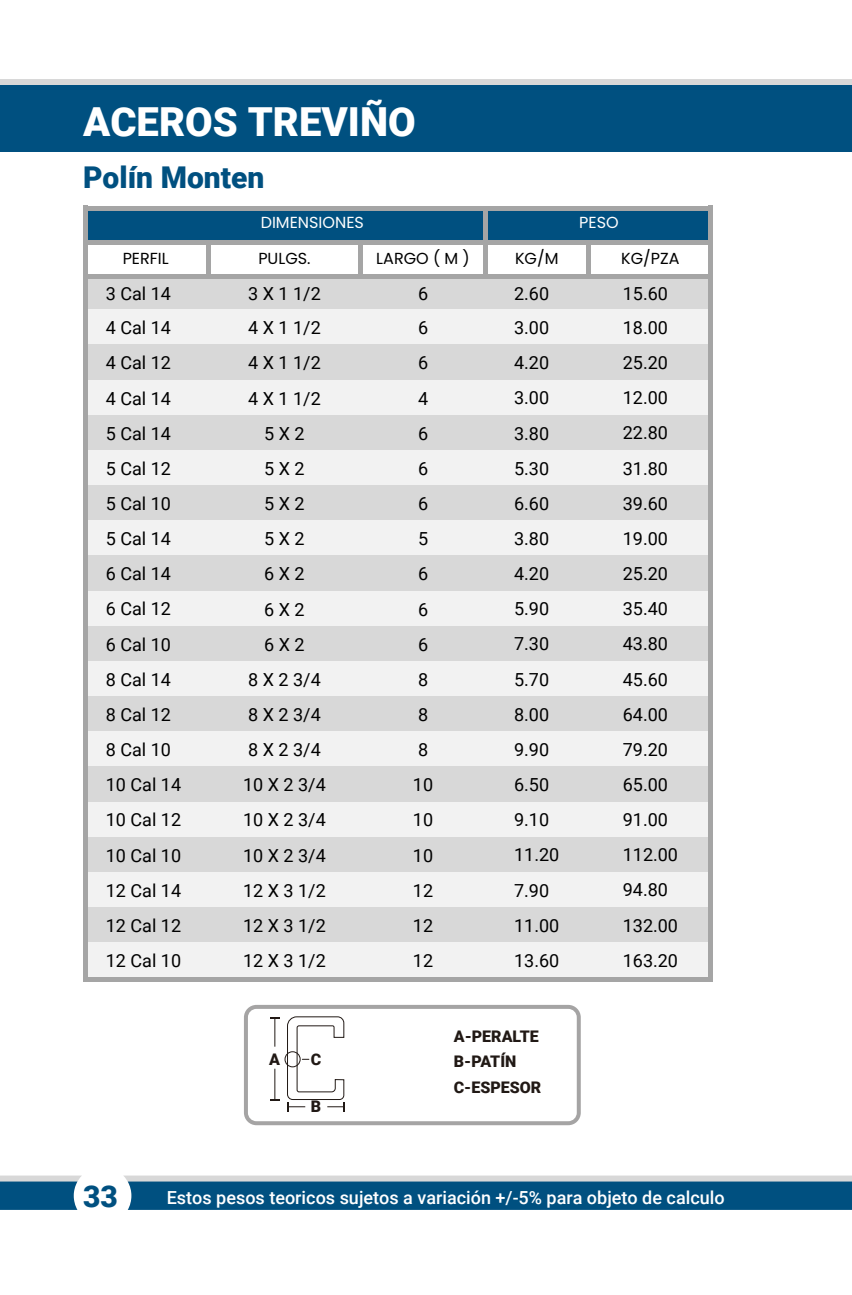
<style>
.page{position:relative;width:852px;height:1295px;background:#fff}
.page>*{position:absolute;margin:0;border:0;box-sizing:border-box;transform-origin:0 0}
.t1{font:900 40px "Roboto";color:#fff}
.t2{font:900 30px "Roboto";color:#005080}
.t3{font:18px/35px "Roboto";color:#000}
.t4{font:500 18px "Roboto";color:#fff}
.t5{font:16px "Poppins";color:#000}
.t6{font:900 16px/25.6px "Roboto";color:#211915}
.t7{font:16px "Poppins";color:#fefefe}
</style>
<div class="page">
<div style="left:0;top:79px;width:852px;height:67px;background:#d8d8d8"></div>
<div style="left:0;top:85px;width:852px;height:67px;background:#005080"></div>
<svg style="left:0;top:1175px;width:852px;height:35px;background:#377498"></svg>
<div style="left:83px;top:206px;width:629px;height:38px;background:#005080"></div>
<div style="left:83px;top:274px;width:629px;height:40px;background:#d8d8d8"></div>
<div style="left:83px;top:309px;width:629px;height:40px;background:#f2f2f2"></div>
<div style="left:83px;top:344px;width:629px;height:40px;background:#d8d8d8"></div>
<div style="left:83px;top:380px;width:629px;height:39px;background:#f2f2f2"></div>
<div style="left:83px;top:415px;width:629px;height:39px;background:#d8d8d8"></div>
<div style="left:83px;top:450px;width:629px;height:40px;background:#f2f2f2"></div>
<div style="left:83px;top:485px;width:629px;height:40px;background:#d8d8d8"></div>
<div style="left:83px;top:520px;width:629px;height:40px;background:#f2f2f2"></div>
<div style="left:83px;top:555px;width:629px;height:40px;background:#d8d8d8"></div>
<div style="left:83px;top:590px;width:629px;height:40px;background:#f2f2f2"></div>
<div style="left:83px;top:626px;width:629px;height:39px;background:#d8d8d8"></div>
<div style="left:83px;top:661px;width:629px;height:39px;background:#f2f2f2"></div>
<div style="left:83px;top:696px;width:629px;height:40px;background:#d8d8d8"></div>
<div style="left:83px;top:731px;width:629px;height:40px;background:#f2f2f2"></div>
<div style="left:83px;top:766px;width:629px;height:40px;background:#d8d8d8"></div>
<div style="left:83px;top:801px;width:629px;height:40px;background:#f2f2f2"></div>
<div style="left:83px;top:836px;width:629px;height:40px;background:#d8d8d8"></div>
<div style="left:83px;top:872px;width:629px;height:39px;background:#f2f2f2"></div>
<div style="left:83px;top:907px;width:629px;height:39px;background:#d8d8d8"></div>
<div style="left:83px;top:942px;width:629px;height:39px;background:#f2f2f2"></div>
<div style="left:83px;top:206px;width:5px;height:775px;background:#a5a5a5"></div>
<hr style="left:483px;top:210px;width:4px;height:69px;background:#a5a5a5">
<hr style="left:206px;top:244px;width:4px;height:35px;background:#a5a5a5">
<hr style="left:359px;top:244px;width:4px;height:35px;background:#a5a5a5">
<hr style="left:586px;top:244px;width:4px;height:35px;background:#a5a5a5">
<hr style="left:708px;top:206px;width:4px;height:775px;background:#a5a5a5">
<hr style="left:88px;top:206px;width:624px;height:4px;background:#a5a5a5">
<hr style="left:88px;top:240px;width:624px;height:4px;background:#a5a5a5">
<div style="left:88px;top:274px;width:624px;height:5px;background:#a5a5a5"></div>
<hr style="left:88px;top:977px;width:624px;height:4px;background:#a5a5a5">
<svg style="left:244px;top:1004px;width:336px;height:121px"></svg>
<h1 class="t1" style="left:83px;top:93px;width:334px">ACEROS TREVIÑO</h1>
<h2 class="t2" style="left:83px;top:157px;width:183px">Polín Monten</h2>
<p class="t7" style="left:261px;top:213px;width:105px">DIMENSIONES</p>
<p class="t7" style="left:579px;top:213px;width:41px">PESO</p>
<p class="t5" style="left:123px;top:249px;width:48px">PERFIL</p>
<p class="t5" style="left:258px;top:249px;width:54px">PULGS.</p>
<p class="t5" style="left:376px;top:249px;width:95px">LARGO ( M )</p>
<p class="t5" style="left:515px;top:249px;width:45px">KG/M</p>
<p class="t5" style="left:621px;top:249px;width:60px">KG/PZA</p>
<p class="t3" style="left:248px;top:276px;width:74px">3 X 1 1/2</p>
<p class="t3" style="left:418px;top:276px;width:12px">6</p>
<p class="t3" style="left:248px;top:310px;width:74px">4 X 1 1/2</p>
<p class="t3" style="left:418px;top:310px;width:12px">6</p>
<p class="t3" style="left:248px;top:345px;width:74px">4 X 1 1/2</p>
<p class="t3" style="left:418px;top:345px;width:12px">6</p>
<p class="t3" style="left:248px;top:380px;width:74px">4 X 1 1/2</p>
<p class="t3" style="left:418px;top:380px;width:12px">4</p>
<p class="t3" style="left:264px;top:415px;width:42px">5 X 2</p>
<p class="t3" style="left:418px;top:415px;width:12px">6</p>
<p class="t3" style="left:264px;top:450px;width:42px">5 X 2</p>
<p class="t3" style="left:418px;top:450px;width:12px">6</p>
<p class="t3" style="left:264px;top:485px;width:42px">5 X 2</p>
<p class="t3" style="left:418px;top:485px;width:12px">6</p>
<p class="t3" style="left:264px;top:520px;width:42px">5 X 2</p>
<p class="t3" style="left:418px;top:520px;width:12px">5</p>
<p class="t3" style="left:264px;top:556px;width:42px">6 X 2</p>
<p class="t3" style="left:418px;top:556px;width:12px">6</p>
<p class="t3" style="left:264px;top:591px;width:42px">6 X 2</p>
<p class="t3" style="left:418px;top:591px;width:12px">6</p>
<p class="t3" style="left:264px;top:626px;width:42px">6 X 2</p>
<p class="t3" style="left:418px;top:626px;width:12px">6</p>
<p class="t3" style="left:248px;top:661px;width:74px">8 X 2 3/4</p>
<p class="t3" style="left:418px;top:661px;width:12px">8</p>
<p class="t3" style="left:248px;top:696px;width:74px">8 X 2 3/4</p>
<p class="t3" style="left:418px;top:696px;width:12px">8</p>
<p class="t3" style="left:248px;top:731px;width:74px">8 X 2 3/4</p>
<p class="t3" style="left:418px;top:731px;width:12px">8</p>
<p class="t3" style="left:243px;top:766px;width:84px">10 X 2 3/4</p>
<p class="t3" style="left:413px;top:766px;width:22px">10</p>
<p class="t3" style="left:243px;top:801px;width:84px">10 X 2 3/4</p>
<p class="t3" style="left:413px;top:801px;width:22px">10</p>
<p class="t3" style="left:243px;top:837px;width:84px">10 X 2 3/4</p>
<p class="t3" style="left:413px;top:837px;width:22px">10</p>
<p class="t3" style="left:243px;top:872px;width:84px">12 X 3 1/2</p>
<p class="t3" style="left:413px;top:872px;width:22px">12</p>
<p class="t3" style="left:243px;top:907px;width:84px">12 X 3 1/2</p>
<p class="t3" style="left:413px;top:907px;width:22px">12</p>
<p class="t3" style="left:106px;top:275px;width:77px">3 Cal 14<br>4 Cal 14<br>4 Cal 12<br>4 Cal 14<br>5 Cal 14<br>5 Cal 12<br>5 Cal 10<br>5 Cal 14<br>6 Cal 14<br>6 Cal 12<br>6 Cal 10<br>8 Cal 14<br>8 Cal 12<br>8 Cal 10<br>10 Cal 14<br>10 Cal 12<br>10 Cal 10<br>12 Cal 14<br>12 Cal 12<br>12 Cal 10</p>
<p class="t3" style="left:514px;top:275px;width:47px">2.60<br>3.00<br>4.20<br>3.00<br>3.80<br>5.30<br>6.60<br>3.80<br>4.20<br>5.90<br>7.30<br>5.70<br>8.00<br>9.90<br>6.50<br>9.10<br>11.20<br>7.90<br>11.00<br>13.60</p>
<p class="t3" style="left:622px;top:275px;width:57px">15.60<br>18.00<br>25.20<br>12.00<br>22.80<br>31.80<br>39.60<br>19.00<br>25.20<br>35.40<br>43.80<br>45.60<br>64.00<br>79.20<br>65.00<br>91.00<br>112.00<br>94.80<br>132.00<br>163.20</p>
<p class="t3" style="left:243px;top:942px;width:84px">12 X 3 1/2</p>
<p class="t3" style="left:413px;top:942px;width:22px">12</p>
<p class="t6" style="left:269px;top:1046px;width:12px">A</p>
<p class="t6" style="left:311px;top:1046px;width:12px">C</p>
<p class="t6" style="left:311px;top:1093px;width:12px">B</p>
<p class="t6" style="left:454px;top:1022px;width:89px">A-PERALTE<br>B-PATÍN<br>C-ESPESOR</p>
<h2 class="t2" style="left:83px;top:1174px;width:36px">33</h2>
<p class="t4" style="left:167px;top:1184px;width:559px">Estos pesos teoricos sujetos a variación +/-5% para objeto de calculo</p>
</div>
